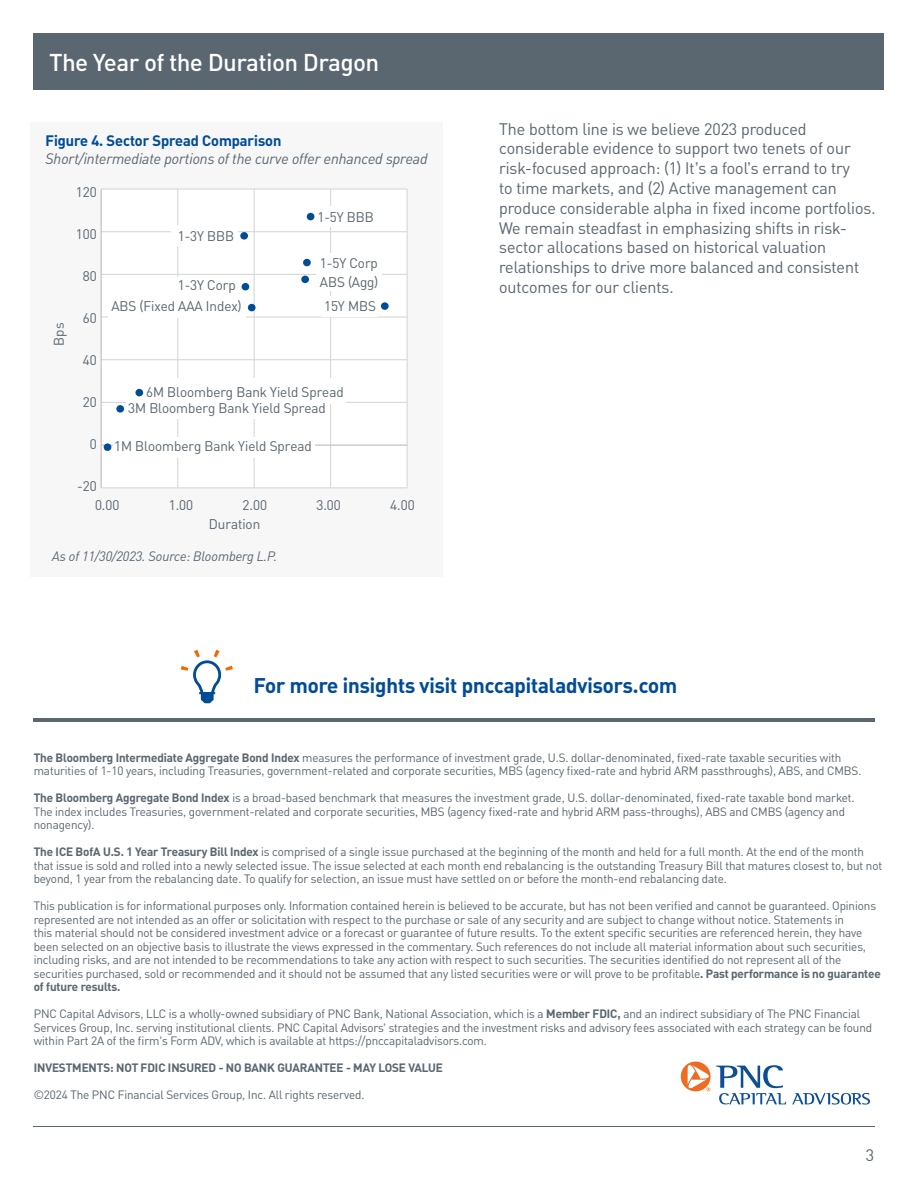
<style>
.page{position:relative;width:918px;height:1188px;background:#fff}
.page>*{position:absolute;margin:0;border:0;box-sizing:border-box;transform-origin:0 0}
.Header{font:500 24px "PNC Brand";color:#fff}
.Body_copy{font:700 21px "PNC Brand";color:#004c97}
.Body_copy-2{font:16.5px/19.8px "PNC Brand";color:#5b6770}
.Body{font:italic 15px "PNC Brand";color:#5b6770}
.Body-2{font:700 15px "PNC Brand";color:#004c97}
.t1{font:13.8px/18.6px "PNC Brand";color:#5b6770}
.Body-3{font:italic 13.5px "PNC Brand";color:#5b6770}
.t2{font:12px/13.5px "PNC Brand";letter-spacing:-.005em;color:#5b6770}
.t3{font:700 12px "PNC Brand";letter-spacing:-.005em;color:#5b6770}
.s1{font-weight:700}
</style>
<div class="page">
<svg style="left:181px;top:650px;width:52px;height:54px"></svg>
<hr style="left:33px;top:718px;width:842px;height:3px;background:#5b6770">
<hr style="left:33px;top:1126px;width:842px;height:1px;background:#5b6770">
<div style="left:31px;top:122px;width:412px;height:455px;background:#f7f7f8"></div>
<div style="left:34px;top:34px;width:850px;height:56px;background:#5b6770"></div>
<div style="left:101px;top:189px;width:306px;height:299px;background:#fff"></div>
<hr style="left:101px;top:188px;width:306px;height:2px;background:#d9d9d9">
<hr style="left:101px;top:231px;width:306px;height:1px;background:#d9d9d9">
<hr style="left:101px;top:274px;width:306px;height:1px;background:#d9d9d9">
<hr style="left:101px;top:316px;width:306px;height:2px;background:#d9d9d9">
<hr style="left:101px;top:359px;width:306px;height:1px;background:#d9d9d9">
<hr style="left:101px;top:402px;width:306px;height:1px;background:#d9d9d9">
<hr style="left:101px;top:487px;width:306px;height:1px;background:#d9d9d9">
<hr style="left:407px;top:189px;width:1px;height:299px;background:#d9d9d9">
<hr style="left:330px;top:189px;width:1px;height:299px;background:#d9d9d9">
<hr style="left:254px;top:189px;width:1px;height:299px;background:#d9d9d9">
<hr style="left:177px;top:189px;width:1px;height:299px;background:#d9d9d9">
<hr style="left:101px;top:189px;width:1px;height:299px;background:#bfbfbf">
<hr style="left:101px;top:445px;width:306px;height:1px;background:#bfbfbf">
<div style="left:104px;top:443px;width:7px;height:8px;background:#004c97;border-radius:50%"></div>
<div style="left:116px;top:405px;width:8px;height:8px;background:#004c97;border-radius:50%"></div>
<div style="left:135px;top:389px;width:8px;height:7px;background:#004c97;border-radius:50%"></div>
<div style="left:301px;top:276px;width:8px;height:7px;background:#004c97;border-radius:50%"></div>
<div style="left:248px;top:304px;width:8px;height:7px;background:#004c97;border-radius:50%"></div>
<div style="left:381px;top:302px;width:8px;height:8px;background:#004c97;border-radius:50%"></div>
<div style="left:242px;top:283px;width:7px;height:7px;background:#004c97;border-radius:50%"></div>
<div style="left:240px;top:232px;width:8px;height:8px;background:#004c97;border-radius:50%"></div>
<div style="left:303px;top:259px;width:8px;height:7px;background:#004c97;border-radius:50%"></div>
<div style="left:307px;top:213px;width:7px;height:7px;background:#004c97;border-radius:50%"></div>
<div style="left:113px;top:437px;width:201px;height:20px;background:#fff"></div>
<div style="left:127px;top:399px;width:201px;height:20px;background:#fff"></div>
<div style="left:145px;top:379px;width:201px;height:25px;background:#fff"></div>
<div style="left:316px;top:207px;width:59px;height:20px;background:#fff"></div>
<div style="left:316px;top:253px;width:66px;height:37px;background:#fff"></div>
<div style="left:172px;top:226px;width:66px;height:20px;background:#fff"></div>
<div style="left:108px;top:298px;width:137px;height:20px;background:#fff"></div>
<div style="left:173px;top:277px;width:67px;height:21px;background:#fff"></div>
<div style="left:321px;top:296px;width:57px;height:20px;background:#fff"></div>
<svg style="left:681px;top:1062px;width:105px;height:42px"></svg>
<svg style="left:792px;top:1093px;width:78px;height:12px"></svg>
<h1 class="Header" style="left:50px;top:47px;width:331px">The Year of the Duration Dragon</h1>
<p class="Body-2" style="left:46px;top:130px;width:237px">Figure 4. Sector Spread Comparison</p>
<p class="Body" style="left:46px;top:149px;width:384px">Short/intermediate portions of the curve offer enhanced spread</p>
<p class="t1" style="left:76px;top:182px;width:22px">120</p>
<p class="t1" style="left:76px;top:224px;width:22px">100</p>
<p class="t1" style="left:83px;top:266px;width:15px">80</p>
<p class="t1" style="left:49px;top:346px;width:24px;rotate:-90deg">Bps</p>
<p class="t1" style="left:83px;top:308px;width:15px">60</p>
<p class="t1" style="left:83px;top:350px;width:15px">40</p>
<p class="t1" style="left:83px;top:392px;width:15px">20</p>
<p class="t1" style="left:90px;top:434px;width:8px">0</p>
<p class="t1" style="left:178px;top:226px;width:58px">1-3Y BBB</p>
<p class="t1" style="left:111px;top:275px;width:132px;line-height:20.9px;text-indent:66px">1-3Y Corp<br>ABS (Fixed AAA Index)</p>
<p class="t1" style="left:317px;top:207px;width:58px">1-5Y BBB</p>
<p class="t1" style="left:320px;top:254px;width:60px">1-5Y Corp<br>ABS (Agg)</p>
<p class="t1" style="left:324px;top:297px;width:53px">15Y MBS</p>
<p class="t1" style="left:146px;top:382px;width:199px">6M Bloomberg Bank Yield Spread</p>
<p class="t1" style="left:128px;top:398px;width:199px">3M Bloomberg Bank Yield Spread</p>
<p class="t1" style="left:114px;top:436px;width:199px">1M Bloomberg Bank Yield Spread</p>
<p class="t1" style="left:77px;top:476px;width:21px">-20</p>
<p class="t1" style="left:95px;top:495px;width:26px">0.00</p>
<p class="t1" style="left:169px;top:495px;width:26px">1.00</p>
<p class="t1" style="left:243px;top:495px;width:26px">2.00</p>
<p class="t1" style="left:316px;top:495px;width:26px">3.00</p>
<p class="t1" style="left:390px;top:495px;width:26px">4.00</p>
<p class="t1" style="left:209px;top:514px;width:53px">Duration</p>
<p class="Body-3" style="left:52px;top:548px;width:226px">As of 11/30/2023. Source: Bloomberg L.P.</p>
<p class="Body_copy-2" style="left:499px;top:118px;width:378px">The bottom line is we believe 2023 produced considerable evidence to support two tenets of our risk-focused approach: (1) It’s a fool’s errand to try<br>to time markets, and (2) Active management can produce considerable alpha in fixed income portfolios.<br>We remain steadfast in emphasizing shifts in risk&shy;sector allocations based on historical valuation relationships to drive more balanced and consistent outcomes for our clients.</p>
<p class="Body_copy" style="left:254px;top:671px;width:425px">For more insights visit pnccapitaladvisors.com</p>
<p class="t2" style="left:34px;top:750px;width:829px"><span class="s1">The Bloomberg Intermediate Aggregate Bond Index</span> measures the performance of investment grade, U.S. dollar-denominated, fixed-rate taxable securities with maturities of 1-10 years, including Treasuries, government-related and corporate securities, MBS (agency fixed-rate and hybrid ARM passthroughs), ABS, and CMBS.</p>
<p class="t2" style="left:34px;top:791px;width:822px"><span class="s1">The Bloomberg Aggregate Bond Index</span> is a broad-based benchmark that measures the investment grade, U.S. dollar-denominated, fixed-rate taxable bond market.<br>The index includes Treasuries, government-related and corporate securities, MBS (agency fixed-rate and hybrid ARM pass-throughs), ABS and CMBS (agency and nonagency).</p>
<p class="t2" style="left:34px;top:845px;width:850px"><span class="s1">The ICE BofA U.S. 1 Year Treasury Bill Index</span> is comprised of a single issue purchased at the beginning of the month and held for a full month. At the end of the month that issue is sold and rolled into a newly selected issue. The issue selected at each month end rebalancing is the outstanding Treasury Bill that matures closest to, but not beyond, 1 year from the rebalancing date. To qualify for selection, an issue must have settled on or before the month-end rebalancing date.</p>
<p class="t2" style="left:34px;top:899px;width:849px">This publication is for informational purposes only. Information contained herein is believed to be accurate, but has not been verified and cannot be guaranteed. Opinions represented are not intended as an offer or solicitation with respect to the purchase or sale of any security and are subject to change without notice. Statements in<br>this material should not be considered investment advice or a forecast or guarantee of future results. To the extent specific securities are referenced herein, they have been selected on an objective basis to illustrate the views expressed in the commentary. Such references do not include all material information about such securities, including risks, and are not intended to be recommendations to take any action with respect to such securities. The securities identified do not represent all of the securities purchased, sold or recommended and it should not be assumed that any listed securities were or will prove to be profitable<span class="s1">. Past performance is no guarantee of future results.</span></p>
<p class="t2" style="left:34px;top:1007px;width:840px">PNC Capital Advisors, LLC is a wholly-owned subsidiary of PNC Bank, National Association, which is a <span class="s1">Member FDIC,</span> and an indirect subsidiary of The PNC Financial<br>Services Group, Inc. serving institutional clients. PNC Capital Advisors’ strategies and the investment risks and advisory fees associated with each strategy can be found within Part 2A of the firm’s Form ADV, which is available at https://pnccapitaladvisors.com.</p>
<p class="t3" style="left:34px;top:1060px;width:411px">INVESTMENTS: NOT FDIC INSURED - NO BANK GUARANTEE - MAY LOSE VALUE</p>
<p class="t2" style="left:34px;top:1088px;width:332px">©2024 The PNC Financial Services Group, Inc. All rights reserved.</p>
<h3 class="Body_copy-2" style="left:866px;top:1145px;width:10px">3</h3>
</div>
